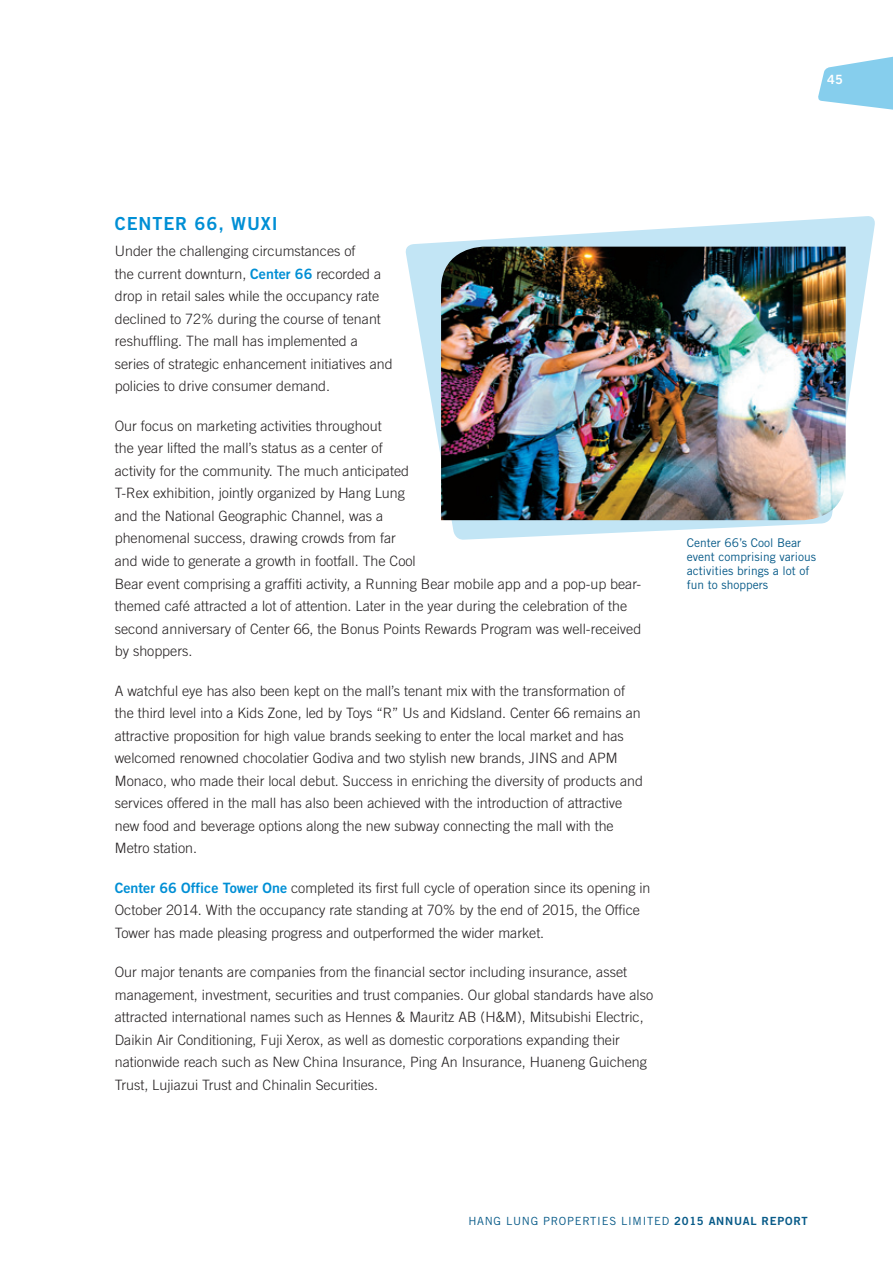
<style>
.page{position:relative;width:893px;height:1263px;background:#fff}
.page>*{position:absolute;margin:0;border:0;box-sizing:border-box;transform-origin:0 0}
.t1{font:18px "Trade Gothic LT Std Bd 2";letter-spacing:.05em;color:#008fd5}
.t2{font:300 14.25px/22.5px "Trade Gothic LT Std";color:#231f20}
.t3{font:12.75px "Trade Gothic LT Std Bd 2";color:#fff}
.t4{font:12px/14.2px "Trade Gothic LT Std";color:#075a88}
.t5{font:11.25px "Trade Gothic LT Std";letter-spacing:.065em;color:#075a88}
.s1{font-family:"Trade Gothic LT Std Bd 2";font-weight:400;color:#008fd5}
.s2{font-family:"Trade Gothic LT Std Bd 2"}
</style>
<div class="page">
<svg style="left:818px;top:56px;width:75px;height:54px"></svg>
<svg style="left:405px;top:216px;width:470px;height:324px"></svg>
<img style="left:441px;top:247px;width:405px;height:273px">
<p class="t3" style="left:827px;top:72px;width:17px">45</p>
<p class="t1" style="left:115px;top:212px;width:165px">Center 66, Wuxi</p>
<p class="t2" style="left:115px;top:240px;width:279px">Under the challenging circumstances of<br>the current downturn, <span class="s1">Center 66</span> recorded a drop in retail sales while the occupancy rate declined to 72% during the course of tenant reshuffling. The mall has implemented a series of strategic enhancement initiatives and policies to drive consumer demand.</p>
<p class="t2" style="left:115px;top:414px;width:528px">Our focus on marketing activities throughout<br>the year lifted the mall’s status as a center of<br>activity for the community. The much anticipated<br>T-Rex exhibition, jointly organized by Hang Lung<br>and the National Geographic Channel, was a<br>phenomenal success, drawing crowds from far<br>and wide to generate a growth in footfall. The Cool<br>Bear event comprising a graffiti activity, a Running Bear mobile app and a pop-up bear&shy;themed café attracted a lot of attention. Later in the year during the celebration of the second anniversary of Center 66, the Bonus Points Rewards Program was well-received by shoppers.</p>
<p class="t2" style="left:115px;top:679px;width:530px">A watchful eye has also been kept on the mall’s tenant mix with the transformation of the third level into a Kids Zone, led by Toys “R” Us and Kidsland. Center 66 remains an attractive proposition for high value brands seeking to enter the local market and has welcomed renowned chocolatier Godiva and two stylish new brands, JINS and APM Monaco, who made their local debut. Success in enriching the diversity of products and services offered in the mall has also been achieved with the introduction of attractive new food and beverage options along the new subway connecting the mall with the Metro station.</p>
<p class="t2" style="left:115px;top:876px;width:537px"><span class="s1">Center 66 Office Tower One</span> completed its first full cycle of operation since its opening in<br>October 2014. With the occupancy rate standing at 70% by the end of 2015, the Office<br>Tower has made pleasing progress and outperformed the wider market.</p>
<p class="t2" style="left:115px;top:960px;width:540px">Our major tenants are companies from the financial sector including insurance, asset management, investment, securities and trust companies. Our global standards have also attracted international names such as Hennes &amp; Mauritz AB (H&amp;M), Mitsubishi Electric, Daikin Air Conditioning, Fuji Xerox, as well as domestic corporations expanding their nationwide reach such as New China Insurance, Ping An Insurance, Huaneng Guicheng Trust, Lujiazui Trust and Chinalin Securities.</p>
<p class="t4" style="left:687px;top:535px;width:131px">Center 66’s Cool Bear event comprising various activities brings a lot of fun to shoppers</p>
<p class="t5" style="left:468px;top:1214px;width:341px">HANG LUNG PROPERTIES LIMITED <span class="s2">2015 ANNUAL REPORT</span></p>
</div>
